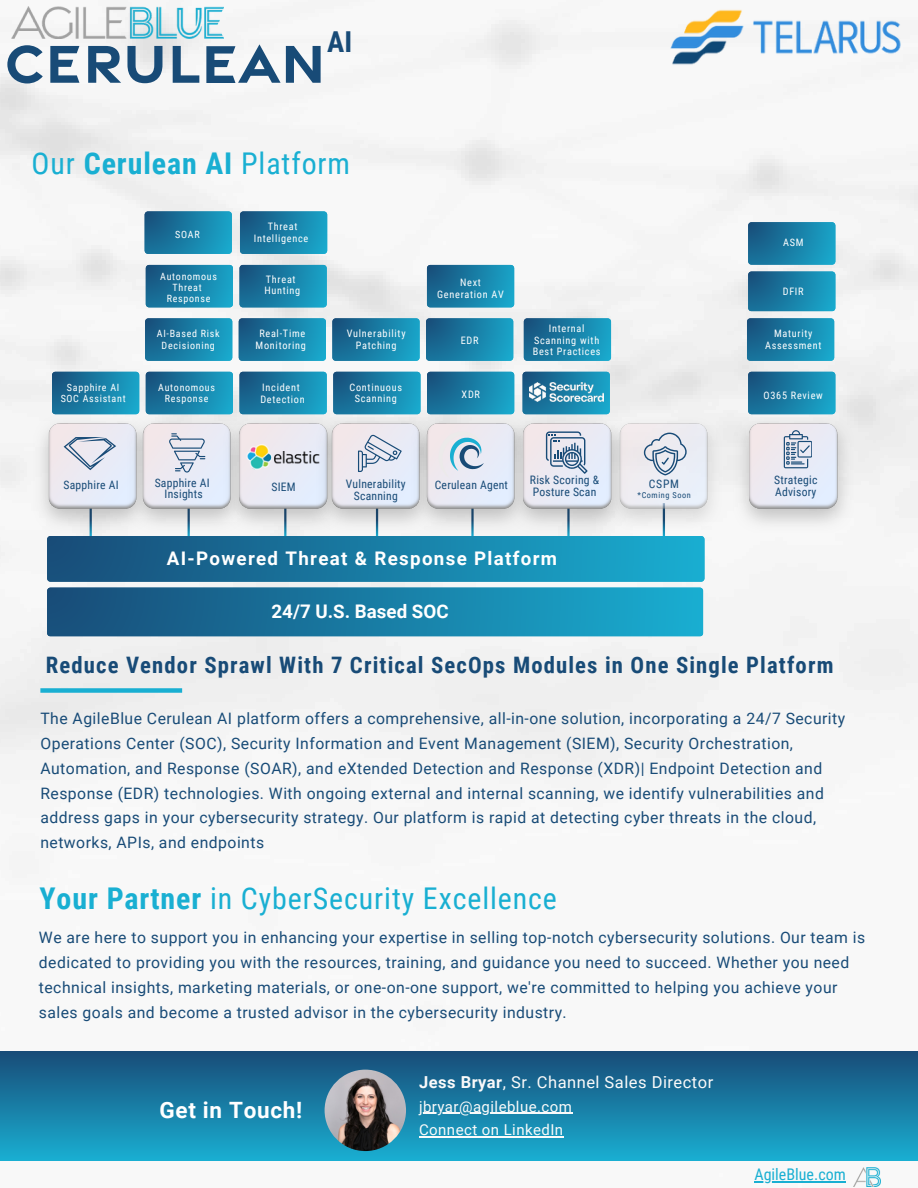
<style>
.page{position:relative;width:918px;height:1188px;background:#fff}
.page>*{position:absolute;margin:0;border:0;box-sizing:border-box;transform-origin:0 0}
.t1{font:30px "Roboto Condensed";letter-spacing:.03em;color:#19afd2}
.t2{font:700 28.8px "Roboto Condensed";color:#184b77}
.t3{font:700 22.65px "Roboto Condensed";letter-spacing:.05em;color:#184b77}
.t4{font:700 22.5px "Roboto";letter-spacing:.03em;color:#fff}
.t5{font:700 18.75px "Roboto";letter-spacing:.07em;color:#fff}
.t6{font:700 18.75px "Roboto";color:#fff}
.t7{font:16.5px "Roboto";letter-spacing:.03em;color:#fafafa}
.t8{font:16.05px "Roboto Condensed";color:#19afd2}
.t9{font:15.75px/24.8px "Roboto";letter-spacing:.03em;color:#184b77}
.t10{font:15px/23.7px "Roboto";letter-spacing:.03em;color:#fafafa}
.t11{font:11.7px/11.6px "Roboto Condensed";letter-spacing:.02em;color:#184b77}
.t12{font:10.2px/11.6px "Roboto Condensed";letter-spacing:.07em;color:#fff;text-align:center}
.t13{font:10.05px/11.1px "Roboto Condensed";letter-spacing:.07em;color:#fff;text-align:center}
.t14{font:8.25px "Roboto Condensed";letter-spacing:.07em;color:#184b77}
.s1{font-weight:700}
</style>
<div class="page">
<img style="left:0;top:0;width:918px;height:1187px">
<div style="left:0;top:1051px;width:918px;height:109px;background:linear-gradient(to bottom,#174b77,#1bafd2)"></div>
<svg style="left:7px;top:45px;width:36px;height:39px"></svg>
<svg style="left:50px;top:46px;width:29px;height:37px"></svg>
<svg style="left:88px;top:46px;width:33px;height:37px"></svg>
<svg style="left:127px;top:46px;width:35px;height:37px"></svg>
<svg style="left:173px;top:46px;width:26px;height:37px"></svg>
<svg style="left:206px;top:44px;width:115px;height:39px"></svg>
<hr style="left:663px;top:503px;width:2px;height:33px;background:#fff">
<svg style="left:47px;top:536px;width:657px;height:46px;background:#187ca4"></svg>
<hr style="left:90px;top:503px;width:2px;height:33px;background:#fff">
<img style="left:33px;top:415px;width:94px;height:117px">
<hr style="left:188px;top:503px;width:2px;height:33px;background:#fff">
<img style="left:127px;top:415px;width:97px;height:117px">
<hr style="left:284px;top:503px;width:2px;height:33px;background:#fff">
<img style="left:224px;top:415px;width:93px;height:117px">
<hr style="left:376px;top:503px;width:2px;height:33px;background:#fff">
<img style="left:317px;top:415px;width:94px;height:117px">
<hr style="left:471px;top:503px;width:3px;height:33px;background:#fff">
<img style="left:411px;top:415px;width:97px;height:117px">
<hr style="left:567px;top:503px;width:3px;height:33px;background:#fff">
<img style="left:508px;top:415px;width:97px;height:117px">
<img style="left:605px;top:415px;width:119px;height:117px">
<svg style="left:240px;top:372px;width:87px;height:42px;background:#187fa6"></svg>
<img style="left:244px;top:432px;width:32px;height:52px">
<img style="left:274px;top:452px;width:49px;height:15px">
<svg style="left:64px;top:437px;width:52px;height:33px;background:#c7cddb"></svg>
<svg style="left:546px;top:431px;width:42px;height:43px;background:#a9b7cb"></svg>
<svg style="left:52px;top:372px;width:87px;height:42px;background:#187ea6"></svg>
<svg style="left:146px;top:372px;width:87px;height:42px;background:#187fa6"></svg>
<svg style="left:333px;top:372px;width:87px;height:42px;background:#187ea6"></svg>
<svg style="left:427px;top:372px;width:87px;height:42px;background:#187ea6"></svg>
<svg style="left:523px;top:372px;width:87px;height:42px;background:#1980a7"></svg>
<svg style="left:145px;top:318px;width:87px;height:43px;background:#197fa6"></svg>
<svg style="left:239px;top:318px;width:87px;height:43px;background:#197fa6"></svg>
<svg style="left:332px;top:318px;width:88px;height:43px;background:#1a80a7"></svg>
<svg style="left:426px;top:318px;width:87px;height:43px;background:#197fa6"></svg>
<svg style="left:145px;top:211px;width:87px;height:43px;background:#197fa6"></svg>
<img style="left:734px;top:415px;width:119px;height:117px">
<svg style="left:784px;top:430px;width:28px;height:38px"></svg>
<svg style="left:748px;top:372px;width:87px;height:42px;background:#187ea6"></svg>
<svg style="left:747px;top:318px;width:87px;height:43px;background:#197fa6"></svg>
<svg style="left:748px;top:272px;width:87px;height:39px;background:#187ea6"></svg>
<svg style="left:748px;top:222px;width:87px;height:43px;background:#197fa6"></svg>
<svg style="left:169px;top:433px;width:36px;height:40px"></svg>
<svg style="left:358px;top:435px;width:44px;height:37px;background:#c6cedd"></svg>
<svg style="left:644px;top:433px;width:43px;height:42px;background:#c3ccd9"></svg>
<svg style="left:47px;top:588px;width:656px;height:48px;background:#187ca4"></svg>
<svg style="left:240px;top:265px;width:87px;height:42px;background:#187fa6"></svg>
<svg style="left:146px;top:265px;width:87px;height:42px;background:#187ea6"></svg>
<img style="left:428px;top:265px;width:87px;height:43px;border-radius:2px">
<svg style="left:427px;top:265px;width:87px;height:42px;background:#187ea6"></svg>
<svg style="left:524px;top:318px;width:87px;height:43px;background:#197fa6"></svg>
<svg style="left:240px;top:211px;width:87px;height:43px;background:#197fa6"></svg>
<svg style="left:439px;top:431px;width:45px;height:47px;background:#c4d5e1"></svg>
<img style="left:529px;top:383px;width:75px;height:19px">
<div style="left:40px;top:688px;width:142px;height:5px;background:#19afd2"></div>
<img style="left:325px;top:1070px;width:81px;height:81px;border-radius:50%">
<img style="left:854px;top:1167px;width:27px;height:19px">
<img style="left:12px;top:6px;width:211px;height:33px">
<hr style="left:755px;top:1182px;width:91px;height:1px;background:#19afd2">
<hr style="left:419px;top:1113px;width:153px;height:1px;background:#fafafa">
<hr style="left:419px;top:1136px;width:145px;height:1px;background:#fafafa">
<img style="left:581px;top:0;width:337px;height:119px">
<p class="t2" style="left:327px;top:25px;width:27px">AI</p>
<p class="t1" style="left:32px;top:146px;width:320px">Our <span class="s1">Cerulean AI</span> Platform</p>
<p class="t13" style="left:175px;top:229px;width:26px">SOAR</p>
<p class="t13" style="left:160px;top:271px;width:58px">Autonomous</p>
<p class="t13" style="left:173px;top:282px;width:31px">Threat</p>
<p class="t13" style="left:167px;top:293px;width:45px">Response</p>
<p class="t12" style="left:254px;top:221px;width:56px">Threat<br>Intelligence</p>
<p class="t12" style="left:266px;top:274px;width:31px">Threat</p>
<p class="t12" style="left:264px;top:285px;width:37px">Hunting</p>
<p class="t13" style="left:157px;top:328px;width:64px">AI-Based Risk<br>Decisioning</p>
<p class="t12" style="left:256px;top:328px;width:52px">Real-Time<br>Monitoring</p>
<p class="t12" style="left:347px;top:328px;width:60px">Vulnerability</p>
<p class="t12" style="left:356px;top:339px;width:42px">Patching</p>
<p class="t13" style="left:61px;top:382px;width:66px">Sapphire AI<br>SOC Assistant</p>
<p class="t13" style="left:158px;top:382px;width:58px">Autonomous<br>Response</p>
<p class="t11" style="left:64px;top:480px;width:57px">Sapphire AI</p>
<p class="t11" style="left:155px;top:477px;width:57px">Sapphire AI</p>
<p class="t11" style="left:165px;top:488px;width:40px">Insights</p>
<p class="t12" style="left:262px;top:382px;width:39px">Incident</p>
<p class="t12" style="left:260px;top:394px;width:46px">Detection</p>
<p class="t12" style="left:350px;top:382px;width:54px">Continuous<br>Scanning</p>
<p class="t11" style="left:271px;top:481px;width:26px">SIEM</p>
<p class="t11" style="left:346px;top:478px;width:62px">Vulnerability</p>
<p class="t11" style="left:354px;top:490px;width:46px">Scanning</p>
<p class="t12" style="left:437px;top:277px;width:68px">Next<br>Generation AV</p>
<p class="t12" style="left:461px;top:334px;width:19px">EDR</p>
<p class="t12" style="left:462px;top:389px;width:20px">XDR</p>
<p class="t12" style="left:533px;top:323px;width:69px">Internal<br>Scanning with<br>Best Practices</p>
<p class="t11" style="left:435px;top:480px;width:75px">Cerulean Agent</p>
<p class="t11" style="left:530px;top:475px;width:71px">Risk Scoring &amp;<br>Posture Scan</p>
<h6 class="t11" style="left:649px;top:478px;width:32px">CSPM</h6>
<p class="t14" style="left:638px;top:490px;width:55px">*Coming Soon</p>
<p class="t5" style="left:167px;top:548px;width:392px">AI-Powered Threat &amp; Response Platform</p>
<p class="t6" style="left:272px;top:601px;width:179px">24/7 U.S. Based SOC</p>
<p class="t12" style="left:783px;top:236px;width:22px">ASM</p>
<p class="t12" style="left:783px;top:286px;width:22px">DFIR</p>
<p class="t12" style="left:765px;top:328px;width:58px">Maturity<br>Assessment</p>
<p class="t12" style="left:764px;top:389px;width:61px">O365 Review</p>
<p class="t11" style="left:774px;top:474px;width:45px">Strategic</p>
<p class="t11" style="left:775px;top:486px;width:43px">Advisory</p>
<p class="t3" style="left:46px;top:652px;width:789px">Reduce Vendor Sprawl With 7 Critical SecOps Modules in One Single Platform</p>
<p class="t9" style="left:40px;top:707px;width:806px">The AgileBlue Cerulean AI platform offers a comprehensive, all-in-one solution, incorporating a 24/7 Security Operations Center (SOC), Security Information and Event Management (SIEM), Security Orchestration, Automation, and Response (SOAR), and eXtended Detection and Response (XDR)| Endpoint Detection and Response (EDR) technologies. With ongoing external and internal scanning, we identify vulnerabilities and address gaps in your cybersecurity strategy. Our platform is rapid at detecting cyber threats in the cloud, networks, APIs, and endpoints</p>
<p class="t1" style="left:39px;top:881px;width:519px"><span class="s1">Your Partner</span> in CyberSecurity Excellence</p>
<p class="t9" style="left:39px;top:926px;width:828px">We are here to support you in enhancing your expertise in selling top-notch cybersecurity solutions. Our team is dedicated to providing you with the resources, training, and guidance you need to succeed. Whether you need technical insights, marketing materials, or one-on-one support, we're committed to helping you achieve your sales goals and become a trusted advisor in the cybersecurity industry.</p>
<p class="t4" style="left:160px;top:1097px;width:144px">Get in Touch!</p>
<h6 class="t7" style="left:419px;top:1073px;width:296px"><span class="s1">Jess Bryar</span>, Sr. Channel Sales Director</h6>
<p class="t10" style="left:419px;top:1095px;width:154px">jbryar@agileblue.com<br>Connect on LinkedIn</p>
<p class="t8" style="left:755px;top:1166px;width:93px">AgileBlue.com</p>
</div>
